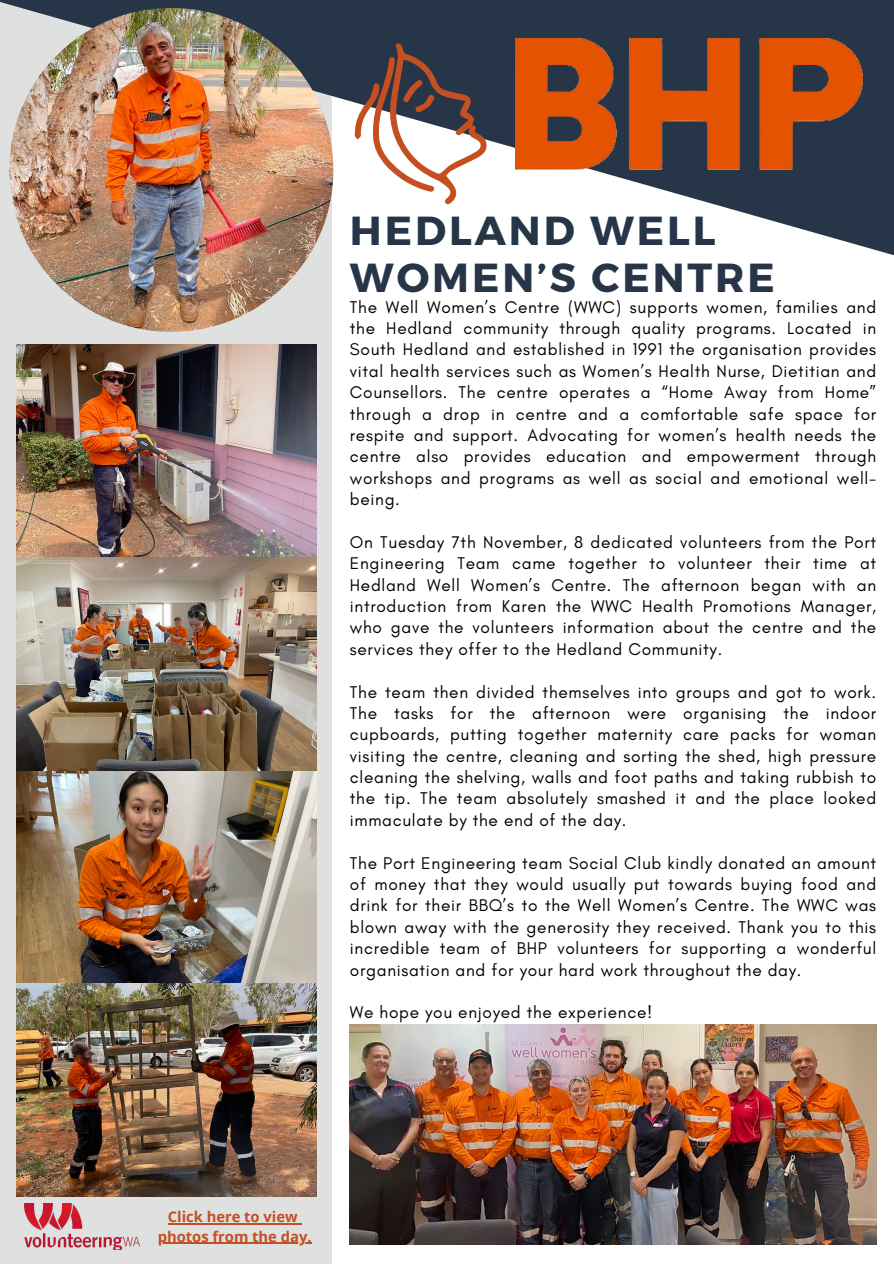
<style>
.page{position:relative;width:894px;height:1264px;background:#fff}
.page>*{position:absolute;margin:0;border:0;box-sizing:border-box;transform-origin:0 0}
.t1{font:700 40.5px/46.2px "Montserrat";letter-spacing:.075em;color:#263547}
.t2{font:17.25px/21.3px "Glacial Indifference";letter-spacing:.04em;color:#000;text-align:justify}
.t3{font:700 14.7px "Open Sans";color:#c44f20}
</style>
<div class="page">
<div style="left:0;top:0;width:331px;height:1263px;background:#dfe0e0"></div>
<svg style="left:0;top:0;width:893px;height:294px"></svg>
<img style="left:9px;top:8px;width:324px;height:324px;border-radius:50%">
<img style="left:17px;top:344px;width:299px;height:852px">
<img style="left:515px;top:38px;width:346px;height:132px">
<img style="left:350px;top:1024px;width:526px;height:220px">
<img style="left:25px;top:1203px;width:115px;height:46px">
<svg style="left:354px;top:43px;width:134px;height:162px"></svg>
<hr style="left:168px;top:1223px;width:130px;height:1px;background:#c44f20">
<hr style="left:158px;top:1242px;width:153px;height:1px;background:#c44f20">
<p class="t1" style="left:350px;top:206px;width:426px">HEDLAND WELL<br>WOMEN’S CENTRE</p>
<p class="t2" style="left:350px;top:296px;width:527px">The Well Women’s Centre (WWC) supports women, families and the Hedland community through quality programs. Located in South Hedland and established in 1991 the organisation provides vital health services such as Women’s Health Nurse, Dietitian and Counsellors. The centre operates a “Home Away from Home” through a drop in centre and a comfortable safe space for respite and support. Advocating for women’s health needs the centre also provides education and empowerment through workshops and programs as well as social and emotional well&shy;being.</p>
<p class="t2" style="left:350px;top:531px;width:527px">On Tuesday 7th November, 8 dedicated volunteers from the Port Engineering Team came together to volunteer their time at Hedland Well Women’s Centre. The afternoon began with an introduction from Karen the WWC Health Promotions Manager, who gave the volunteers information about the centre and the services they offer to the Hedland Community.</p>
<p class="t2" style="left:350px;top:680px;width:527px">The team then divided themselves into groups and got to work.<br>The tasks for the afternoon were organising the indoor cupboards, putting together maternity care packs for woman visiting the centre, cleaning and sorting the shed, high pressure cleaning the shelving, walls and foot paths and taking rubbish to the tip. The team absolutely smashed it and the place looked immaculate by the end of the day.</p>
<p class="t2" style="left:350px;top:851px;width:527px">The Port Engineering team Social Club kindly donated an amount of money that they would usually put towards buying food and drink for their BBQ’s to the Well Women’s Centre. The WWC was blown away with the generosity they received. Thank you to this incredible team of BHP volunteers for supporting a wonderful organisation and for your hard work throughout the day.</p>
<p class="t2" style="left:350px;top:1001px;width:304px">We hope you enjoyed the experience!</p>
<p class="t3" style="left:168px;top:1206px;width:131px">Click here to view</p>
<p class="t3" style="left:158px;top:1225px;width:155px">photos from the day.</p>
</div>
